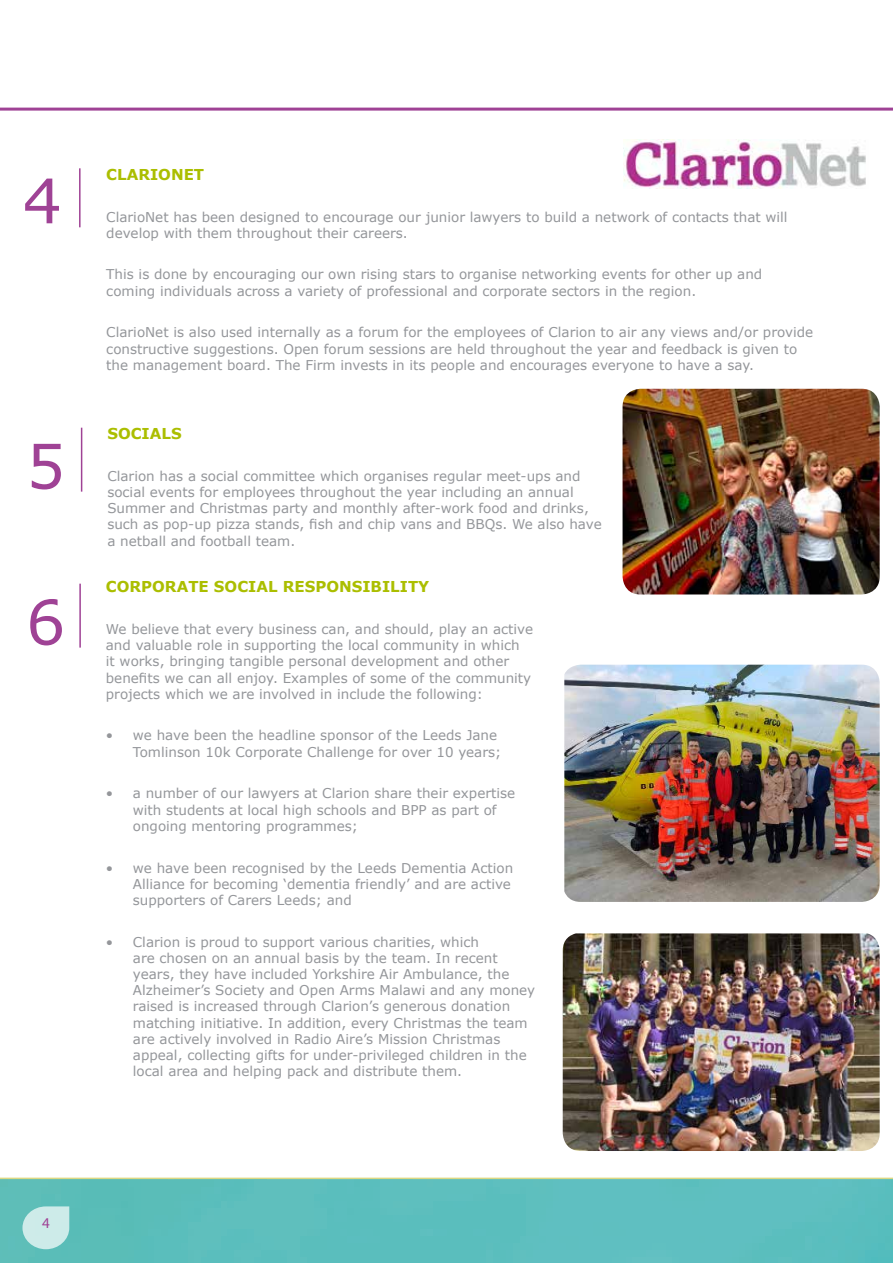
<style>
.page{position:relative;width:893px;height:1263px;background:#fff}
.page>*{position:absolute;margin:0;border:0;box-sizing:border-box;transform-origin:0 0}
.t1{font:61.5px "MS Reference Sans Serif";color:#9f4295}
.t2{font:700 15px "MS Reference Sans Serif";color:#abbe00}
.t3{font:15px "Myriad Pro";color:#9f4295}
.t4{font:13.5px/16.2px "MS Reference Sans Serif";color:#94969a}
</style>
<div class="page">
<img style="left:622px;top:389px;width:258px;height:205px">
<hr style="left:79px;top:168px;width:2px;height:59px;background:#9f4295">
<hr style="left:81px;top:428px;width:1px;height:64px;background:#9f4295">
<img style="left:624px;top:139px;width:242px;height:50px">
<hr style="left:79px;top:584px;width:2px;height:64px;background:#9f4295">
<img style="left:564px;top:665px;width:316px;height:237px">
<img style="left:563px;top:933px;width:317px;height:218px">
<hr style="left:0;top:108px;width:893px;height:3px;background:#9f4295">
<div style="left:0;top:1177px;width:893px;height:86px;background:#5ebebd"></div>
<svg style="left:22px;top:1206px;width:47px;height:43px;background:#b9e3e0"></svg>
<h1 class="t1" style="left:23px;top:162px;width:41px">4</h1>
<h1 class="t1" style="left:26px;top:427px;width:41px">5</h1>
<h1 class="t1" style="left:26px;top:583px;width:41px">6</h1>
<p class="t2" style="left:106px;top:165px;width:99px">CLARIONET</p>
<p class="t4" style="left:106px;top:208px;width:683px">ClarioNet has been designed to encourage our junior lawyers to build a network of contacts that will develop with them throughout their careers.</p>
<p class="t4" style="left:106px;top:266px;width:657px">This is done by encouraging our own rising stars to organise networking events for other up and coming individuals across a variety of professional and corporate sectors in the region.</p>
<p class="t4" style="left:106px;top:324px;width:708px">ClarioNet is also used internally as a forum for the employees of Clarion to air any views and/or provide constructive suggestions. Open forum sessions are held throughout the year and feedback is given to the management board. The Firm invests in its people and encourages everyone to have a say.</p>
<p class="t2" style="left:107px;top:424px;width:76px">SOCIALS</p>
<p class="t4" style="left:107px;top:467px;width:496px">Clarion has a social committee which organises regular meet-ups and social events for employees throughout the year including an annual Summer and Christmas party and monthly after-work food and drinks, such as pop-up pizza stands, fish and chip vans and BBQs. We also have a netball and football team.</p>
<p class="t2" style="left:106px;top:577px;width:325px">CORPORATE SOCIAL RESPONSIBILITY</p>
<p class="t4" style="left:106px;top:620px;width:429px">We believe that every business can, and should, play an active and valuable role in supporting the local community in which<br>it works, bringing tangible personal development and other benefits we can all enjoy. Examples of some of the community projects which we are involved in include the following:</p>
<p class="t4" style="left:133px;top:727px;width:370px;text-indent:-27px">• we have been the headline sponsor of the Leeds Jane<br>Tomlinson 10k Corporate Challenge for over 10 years;</p>
<p class="t4" style="left:133px;top:785px;width:384px;text-indent:-27px">• a number of our lawyers at Clarion share their expertise with students at local high schools and BPP as part of ongoing mentoring programmes;</p>
<p class="t4" style="left:133px;top:859px;width:382px;text-indent:-27px">• we have been recognised by the Leeds Dementia Action<br>Alliance for becoming ‘dementia friendly’ and are active supporters of Carers Leeds; and</p>
<p class="t4" style="left:133px;top:933px;width:404px;text-indent:-27px">• Clarion is proud to support various charities, which<br>are chosen on an annual basis by the team. In recent years, they have included Yorkshire Air Ambulance, the Alzheimer’s Society and Open Arms Malawi and any money raised is increased through Clarion’s generous donation matching initiative. In addition, every Christmas the team are actively involved in Radio Aire’s Mission Christmas appeal, collecting gifts for under-privileged children in the local area and helping pack and distribute them.</p>
<p class="t3" style="left:42px;top:1214px;width:9px">4</p>
</div>
